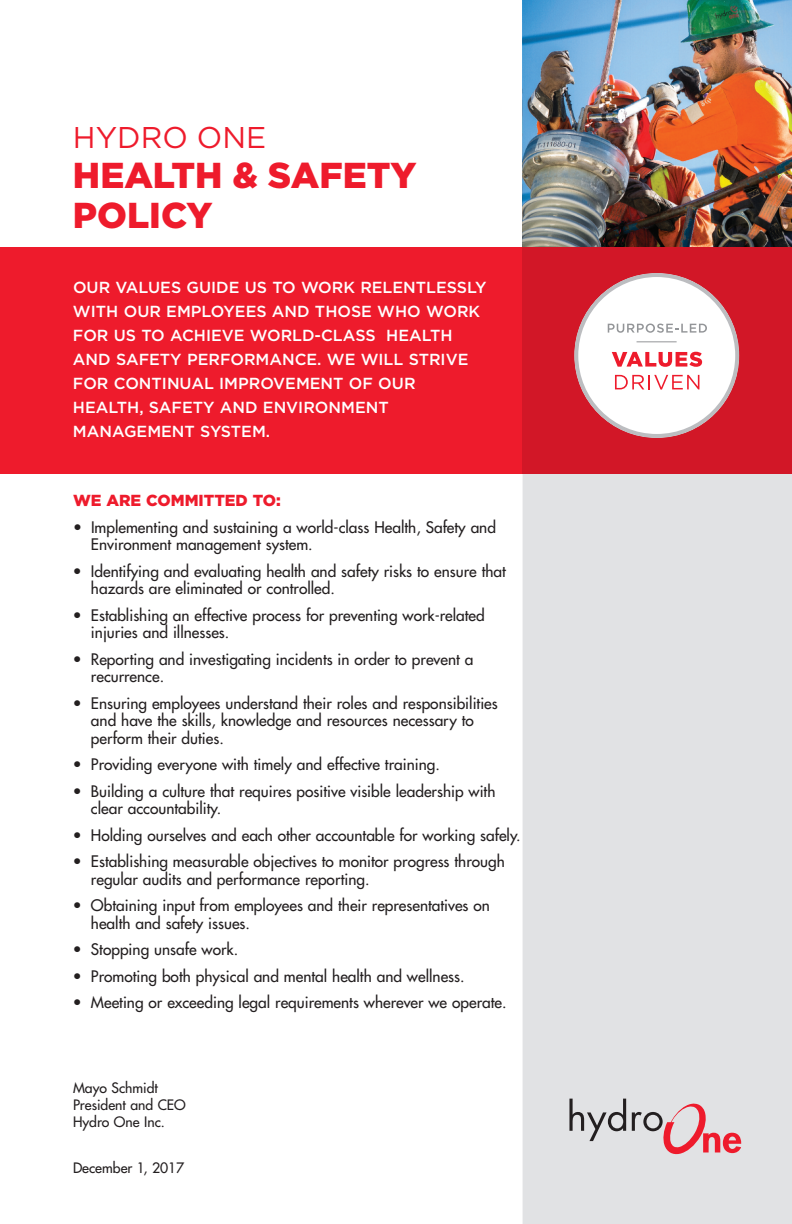
<style>
.page{position:relative;width:792px;height:1224px;background:#fff}
.page>*{position:absolute;margin:0;border:0;box-sizing:border-box;transform-origin:0 0}
.t1{font:900 36px/40px "Gotham";color:#ee1b2c}
.t2{font:30px "Gotham";color:#ee1b2c}
.t3{font:500 16px/24px "Gotham";color:#fff}
.t4{font:900 16px "Gotham";color:#ee1b2c}
.t5{font:500 15.5px/17.5px "Futura Std";color:#231f20}
.t6{font:500 14px/17px "Futura Std";color:#231f20}
</style>
<div class="page">
<img style="left:523px;top:0;width:269px;height:248px">
<div style="left:0;top:248px;width:792px;height:226px;background:#ee1b2c"></div>
<div style="left:523px;top:474px;width:269px;height:750px;background:#e1e2e4"></div>
<div style="left:523px;top:248px;width:269px;height:226px;background:#d21727"></div>
<svg style="left:569px;top:1099px;width:57px;height:42px;background:#b6b6b7"></svg>
<svg style="left:632px;top:1103px;width:109px;height:51px;background:#dbb1b6"></svg>
<svg style="left:574px;top:273px;width:165px;height:165px"></svg>
<hr style="left:637px;top:341px;width:40px;height:1px;background:#939598">
<h2 class="t2" style="left:73px;top:127px;width:195px">HYDRO ONE</h2>
<h1 class="t1" style="left:73px;top:158px;width:345px">HEALTH &amp; SAFETY<br>POLICY</h1>
<p class="t3" style="left:73px;top:276px;width:415px">OUR VALUES GUIDE US TO WORK RELENTLESSLY WITH OUR EMPLOYEES AND THOSE WHO WORK FOR US TO ACHIEVE WORLD-CLASS HEALTH AND SAFETY PERFORMANCE. WE WILL STRIVE FOR CONTINUAL IMPROVEMENT OF OUR HEALTH, SAFETY AND ENVIRONMENT MANAGEMENT SYSTEM.</p>
<p class="t4" style="left:73px;top:495px;width:209px">WE ARE COMMITTED TO:</p>
<p class="t5" style="left:91px;top:519px;width:407px;text-indent:-18px">• Implementing and sustaining a world-class Health, Safety and<br>Environment management system.</p>
<p class="t5" style="left:91px;top:563px;width:416px;text-indent:-18px">• Identifying and evaluating health and safety risks to ensure that hazards are eliminated or controlled.</p>
<p class="t5" style="left:91px;top:607px;width:395px;text-indent:-18px">• Establishing an effective process for preventing work-related injuries and illnesses.</p>
<p class="t5" style="left:91px;top:651px;width:384px;text-indent:-18px">• Reporting and investigating incidents in order to prevent a recurrence.</p>
<p class="t5" style="left:91px;top:695px;width:408px;text-indent:-18px">• Ensuring employees understand their roles and responsibilities and have the skills, knowledge and resources necessary to perform their duties.</p>
<p class="t5" style="left:73px;top:757px;width:368px">• Providing everyone with timely and effective training.</p>
<p class="t5" style="left:91px;top:783px;width:406px;text-indent:-18px">• Building a culture that requires positive visible leadership with clear accountability.</p>
<p class="t5" style="left:73px;top:827px;width:449px">• Holding ourselves and each other accountable for working safely.</p>
<p class="t5" style="left:91px;top:854px;width:415px;text-indent:-18px">• Establishing measurable objectives to monitor progress through regular audits and performance reporting.</p>
<p class="t5" style="left:91px;top:898px;width:400px;text-indent:-18px">• Obtaining input from employees and their representatives on health and safety issues.</p>
<p class="t5" style="left:73px;top:942px;width:167px">• Stopping unsafe work.</p>
<p class="t5" style="left:73px;top:968px;width:393px">• Promoting both physical and mental health and wellness.</p>
<p class="t5" style="left:73px;top:995px;width:435px">• Meeting or exceeding legal requirements wherever we operate.</p>
<p class="t6" style="left:73px;top:1080px;width:114px">Mayo Schmidt<br>President and CEO<br>Hydro One Inc.</p>
<p class="t6" style="left:73px;top:1160px;width:113px">December 1, 2017</p>
</div>
